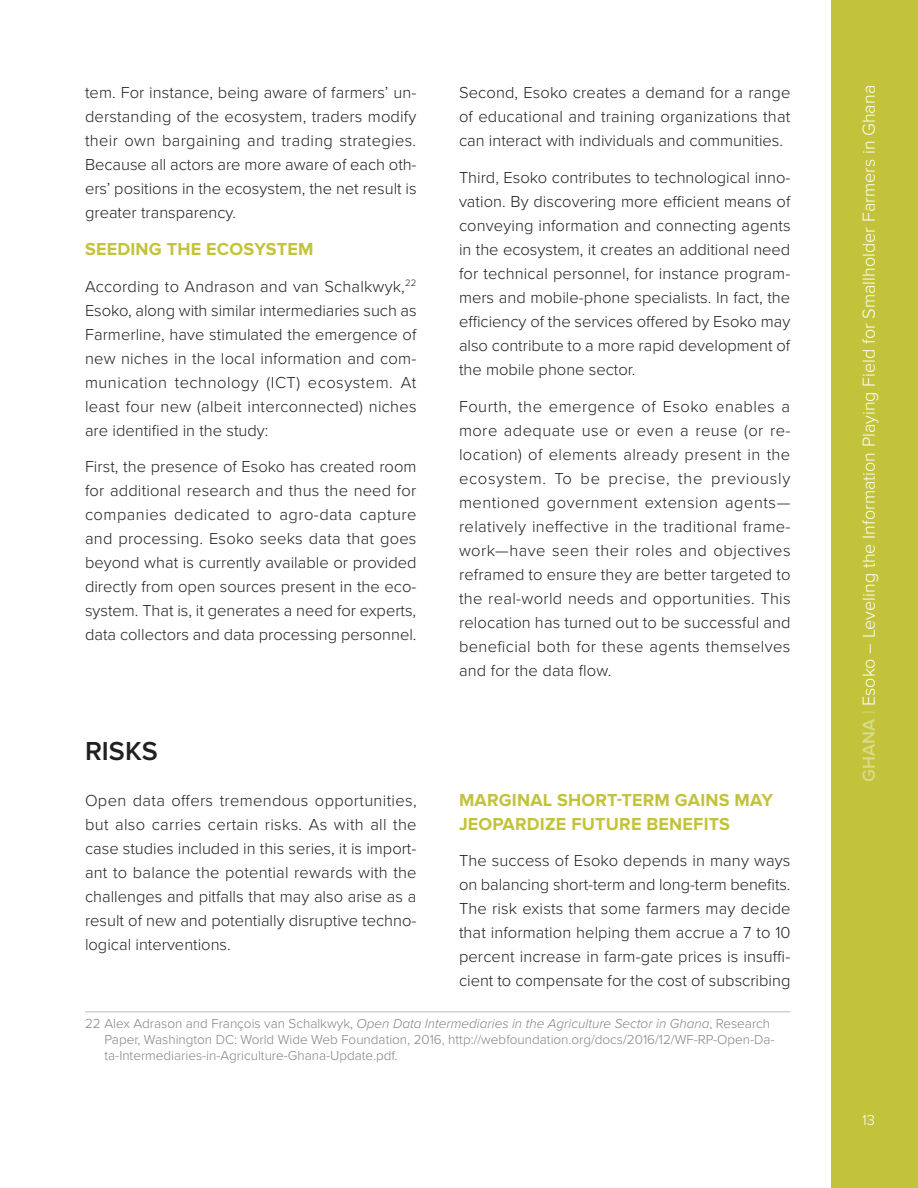
<style>
.page{position:relative;width:918px;height:1188px;background:#fff}
.page>*{position:absolute;margin:0;border:0;box-sizing:border-box;transform-origin:0 0}
.t1{font:600 27px "Proxima Nova";color:#231f20}
.t2{font:300 18px "Proxima Nova";color:#fff}
.t3{font:700 18px/24px "Proxima Nova";letter-spacing:.01em;color:#c2c33b}
.t4{font:300 16.5px/24px "Proxima Nova";color:#231f20;text-align:justify}
.t5{font:300 15px "Proxima Nova";color:#fff}
.e-footnote-text{font:300 13.5px/16.2px "Proxima Nova";color:#808285}
.s1{font-style:italic}
.s2{font-weight:600;color:#dadb89}
.s3{color:#dadb89}
</style>
<div class="page">
<div style="left:832px;top:0;width:86px;height:1188px;background:#c2c33b"></div>
<hr style="left:85px;top:1011px;width:705px;height:1px;background:#bcbdc0">
<p class="t4" style="left:85px;top:81px;width:333px">tem. For instance, being aware of farmers’ un&shy;derstanding of the ecosystem, traders modify their own bargaining and trading strategies.<br>Because all actors are more aware of each oth&shy;ers’ positions in the ecosystem, the net result is greater transparency.</p>
<p class="t3" style="left:85px;top:237px;width:230px">SEEDING THE ECOSYSTEM</p>
<p class="t4" style="left:85px;top:274px;width:333px">According to Andrason and van Schalkwyk,<sup>22<br></sup>Esoko, along with similar intermediaries such as Farmerline, have stimulated the emergence of new niches in the local information and com&shy;munication technology (ICT) ecosystem. At least four new (albeit interconnected) niches are identified in the study:</p>
<p class="t4" style="left:85px;top:455px;width:333px">First, the presence of Esoko has created room for additional research and thus the need for companies dedicated to agro-data capture and processing. Esoko seeks data that goes beyond what is currently available or provided directly from open sources present in the eco&shy;system. That is, it generates a need for experts, data collectors and data processing personnel.</p>
<p class="t4" style="left:459px;top:81px;width:333px">Second, Esoko creates a demand for a range of educational and training organizations that can interact with individuals and communities.</p>
<p class="t4" style="left:459px;top:166px;width:333px">Third, Esoko contributes to technological inno&shy;vation. By discovering more efficient means of conveying information and connecting agents in the ecosystem, it creates an additional need for technical personnel, for instance program&shy;mers and mobile-phone specialists. In fact, the efficiency of the services offered by Esoko may also contribute to a more rapid development of the mobile phone sector.</p>
<p class="t4" style="left:459px;top:394px;width:333px">Fourth, the emergence of Esoko enables a more adequate use or even a reuse (or re&shy;location) of elements already present in the ecosystem. To be precise, the previously mentioned government extension agents— relatively ineffective in the traditional frame&shy;work—have seen their roles and objectives reframed to ensure they are better targeted to the real-world needs and opportunities. This relocation has turned out to be successful and beneficial both for these agents themselves and for the data flow.</p>
<p class="t1" style="left:85px;top:735px;width:74px">RISKS</p>
<p class="t4" style="left:85px;top:788px;width:333px">Open data offers tremendous opportunities, but also carries certain risks. As with all the case studies included in this series, it is import&shy;ant to balance the potential rewards with the challenges and pitfalls that may also arise as a result of new and potentially disruptive techno&shy;logical interventions.</p>
<p class="t3" style="left:459px;top:788px;width:316px">MARGINAL SHORT-TERM GAINS MAY<br>JEOPARDIZE FUTURE BENEFITS</p>
<p class="t4" style="left:459px;top:849px;width:333px">The success of Esoko depends in many ways on balancing short-term and long-term benefits.<br>The risk exists that some farmers may decide that information helping them accrue a 7 to 10 percent increase in farm-gate prices is insuffi&shy;cient to compensate for the cost of subscribing</p>
<p class="e-footnote-text" style="left:105px;top:1016px;width:671px;text-indent:-20px">22 Alex Adrason and François van Schalkwyk, <span class="s1">Open Data Intermediaries in the Agriculture Sector in Ghana</span>, Research<br>Paper, Washington DC: World Wide Web Foundation, 2016, http://webfoundation.org/docs/2016/12/WF-RP-Open-Da&shy;ta-Intermediaries-in-Agriculture-Ghana-Update.pdf.</p>
<p class="t2" style="left:858px;top:782px;width:699px;rotate:-90deg"><span class="s2">GHANA</span> <span class="s3">|</span> Esoko – Leveling the Information Playing Field for Smallholder Farmers in Ghana</p>
<p class="t5" style="left:862px;top:1111px;width:14px">13</p>
</div>
